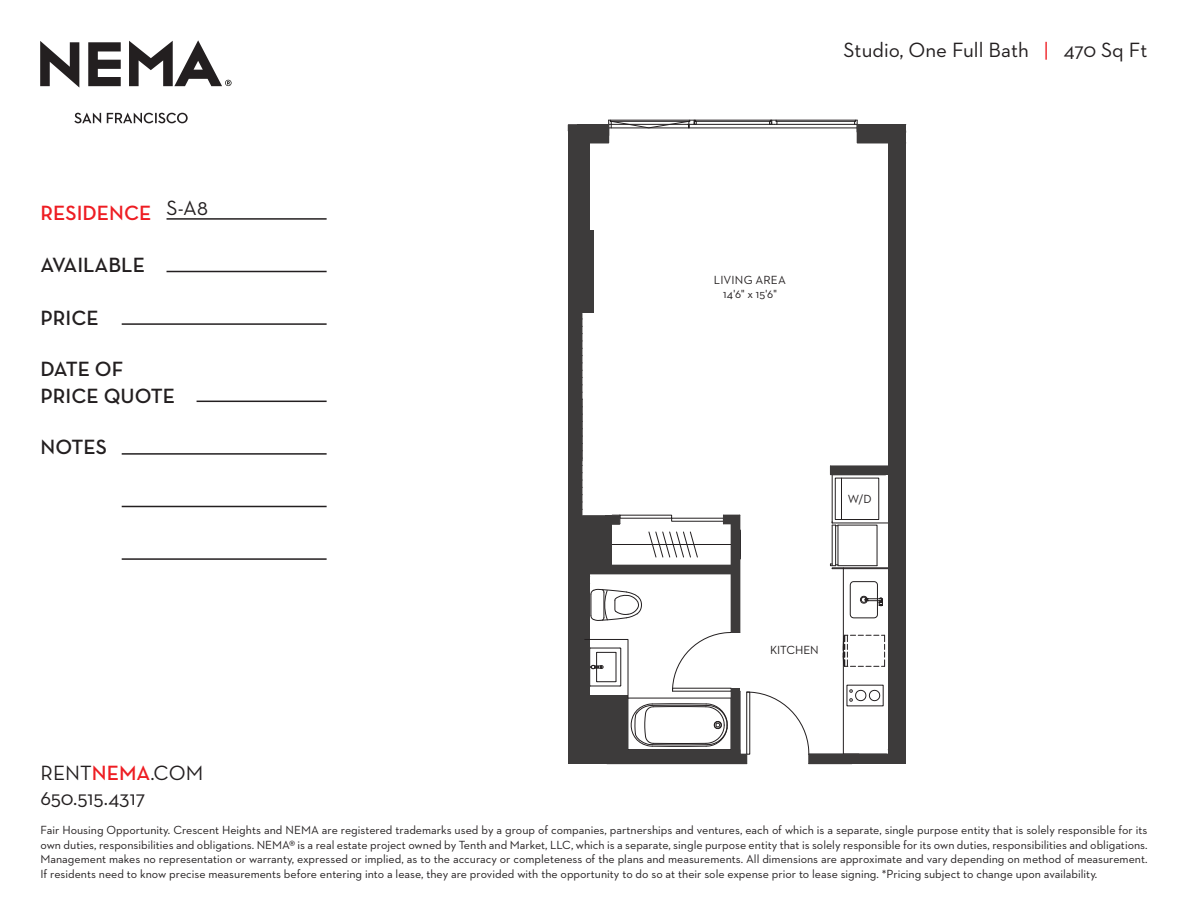
<style>
.page{position:relative;width:1188px;height:918px;background:#fff}
.page>*{position:absolute;margin:0;border:0;box-sizing:border-box;transform-origin:0 0}
.t1{font:600 21px/27px "Neutra Text";color:#231f20}
.TITTLE{font:21px "Neutraface 2 Text";color:#231f20}
.t2{font:21px/25.5px "Neutra Text";color:#231f20}
.t3{font:600 21px "Neutra Text";color:#ee1d23}
.t4{font:12px/14.4px "Neutraface 2 Text";color:#231f20;text-align:justify}
.s1{color:#ee1d23}
.s2{font-weight:600;color:#ee1d23}
</style>
<div class="page">
<svg style="left:40px;top:40px;width:192px;height:83px"></svg>
<hr style="left:167px;top:218px;width:160px;height:2px;background:#231f20">
<hr style="left:167px;top:271px;width:160px;height:1px;background:#231f20">
<hr style="left:122px;top:323px;width:205px;height:2px;background:#231f20">
<hr style="left:197px;top:401px;width:130px;height:1px;background:#231f20">
<hr style="left:122px;top:453px;width:205px;height:2px;background:#231f20">
<hr style="left:122px;top:506px;width:205px;height:1px;background:#231f20">
<hr style="left:122px;top:558px;width:205px;height:2px;background:#231f20">
<hr style="left:601px;top:128px;width:260px;height:1px;background:#231f20">
<hr style="left:695px;top:121px;width:75px;height:1px;background:#231f20">
<hr style="left:694px;top:124px;width:78px;height:1px;background:#231f20">
<hr style="left:776px;top:121px;width:79px;height:1px;background:#231f20">
<hr style="left:777px;top:124px;width:78px;height:1px;background:#231f20">
<svg style="left:769px;top:121px;width:8px;height:4px"></svg>
<hr style="left:609px;top:120px;width:248px;height:1px;background:#231f20">
<hr style="left:590px;top:574px;width:141px;height:1px;background:#231f20">
<hr style="left:612px;top:544px;width:119px;height:1px;background:#231f20">
<hr style="left:740px;top:515px;width:1px;height:118px;background:#231f20">
<svg style="left:723px;top:515px;width:18px;height:44px"></svg>
<hr style="left:843px;top:569px;width:1px;height:185px;background:#231f20">
<svg style="left:850px;top:581px;width:33px;height:37px"></svg>
<div style="left:835px;top:478px;width:44px;height:42px;border:1px solid #231f20"></div>
<hr style="left:841px;top:478px;width:1px;height:42px;background:#231f20">
<hr style="left:832px;top:475px;width:1px;height:48px;background:#231f20">
<hr style="left:843px;top:568px;width:47px;height:1px;background:#231f20">
<hr style="left:832px;top:523px;width:58px;height:1px;background:#231f20">
<svg style="left:830px;top:522px;width:47px;height:47px"></svg>
<svg style="left:582px;top:313px;width:60px;height:308px"></svg>
<svg style="left:830px;top:120px;width:58px;height:389px"></svg>
<hr style="left:582px;top:399px;width:1px;height:62px;background:#231f20">
<div style="left:888px;top:128px;width:18px;height:634px;background:#3d3b3b"></div>
<div style="left:809px;top:754px;width:97px;height:10px;background:#3d3b3b"></div>
<div style="left:582px;top:754px;width:165px;height:10px;background:#3d3b3b"></div>
<div style="left:582px;top:698px;width:8px;height:62px;background:#3d3b3b"></div>
<div style="left:570px;top:565px;width:20px;height:140px;background:#3d3b3b"></div>
<div style="left:580px;top:565px;width:157px;height:9px;background:#3d3b3b"></div>
<div style="left:731px;top:515px;width:9px;height:118px;background:#3d3b3b"></div>
<div style="left:723px;top:515px;width:8px;height:9px;background:#3d3b3b"></div>
<div style="left:605px;top:515px;width:7px;height:52px;background:#3d3b3b"></div>
<div style="left:568px;top:515px;width:52px;height:10px;background:#3d3b3b"></div>
<div style="left:568px;top:125px;width:14px;height:639px;background:#3d3b3b"></div>
<div style="left:575px;top:128px;width:14px;height:109px;background:#3d3b3b"></div>
<div style="left:573px;top:230px;width:21px;height:83px;background:#3d3b3b"></div>
<div style="left:857px;top:124px;width:49px;height:19px;background:#3d3b3b"></div>
<div style="left:830px;top:466px;width:69px;height:9px;background:#3d3b3b"></div>
<svg style="left:649px;top:532px;width:49px;height:25px"></svg>
<svg style="left:584px;top:632px;width:304px;height:132px"></svg>
<svg style="left:570px;top:120px;width:127px;height:30px"></svg>
<div style="left:572px;top:521px;width:37px;height:49px;background:#3d3b3b"></div>
<p class="TITTLE" style="left:167px;top:195px;width:43px">S-A8</p>
<h1 class="t3" style="left:40px;top:200px;width:113px">RESIDENCE</h1>
<h1 class="t1" style="left:40px;top:251px;width:106px">AVAILABLE</h1>
<h1 class="t1" style="left:40px;top:304px;width:60px">PRICE</h1>
<h1 class="t1" style="left:40px;top:355px;width:136px">DATE OF<br>PRICE QUOTE</h1>
<h1 class="t1" style="left:40px;top:433px;width:68px">NOTES</h1>
<p class="TITTLE" style="left:844px;top:37px;width:305px">Studio, One Full Bath <span class="s1">|</span> 470 Sq Ft</p>
<p class="t4" style="left:714px;top:272px;width:74px">LIVING AREA</p>
<p class="t4" style="left:723px;top:287px;width:55px">14'6" x 15'6"</p>
<p class="t4" style="left:848px;top:492px;width:25px">W/D</p>
<p class="t4" style="left:770px;top:642px;width:50px">KITCHEN</p>
<h1 class="t2" style="left:40px;top:759px;width:164px">RENT<span class="s2">NEMA</span>.COM<br>650.515.4317</h1>
<p class="t4" style="left:40px;top:823px;width:1109px">Fair Housing Opportunity. Crescent Heights and NEMA are registered trademarks used by a group of companies, partnerships and ventures, each of which is a separate, single purpose entity that is solely responsible for its own duties, responsibilities and obligations. NEMA® is a real estate project owned by Tenth and Market, LLC, which is a separate, single purpose entity that is solely responsible for its own duties, responsibilities and obligations.<br>Management makes no representation or warranty, expressed or implied, as to the accuracy or completeness of the plans and measurements. All dimensions are approximate and vary depending on method of measurement.<br>If residents need to know precise measurements before entering into a lease, they are provided with the opportunity to do so at their sole expense prior to lease signing. *Pricing subject to change upon availability.</p>
</div>
